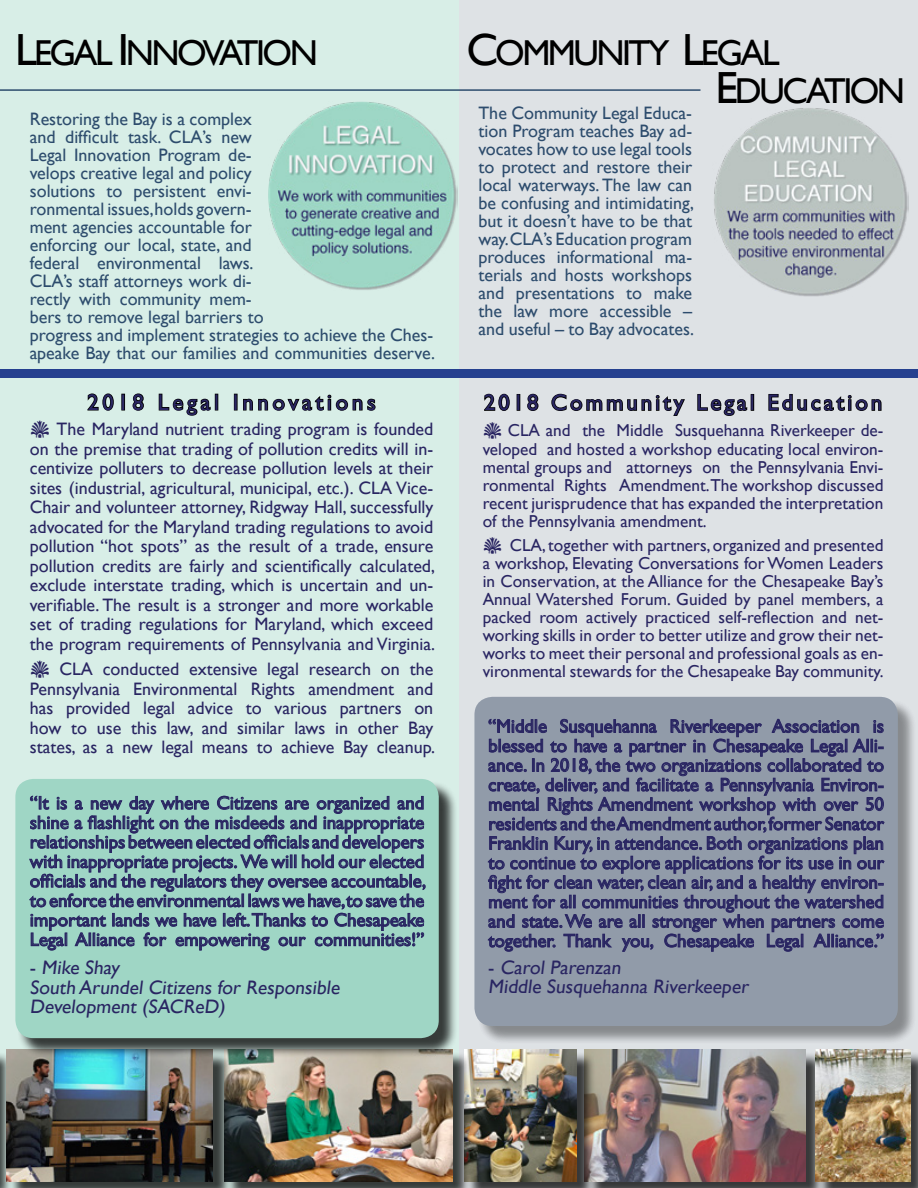
<style>
.page{position:relative;width:918px;height:1188px;background:#fff}
.page>*{position:absolute;margin:0;border:0;box-sizing:border-box;transform-origin:0 0}
.t1{font:36px/37.5px "Gill Sans";letter-spacing:-.07em;color:#000}
.t2{font:22.5px "Gill Sans";letter-spacing:.14em;color:#292562}
.t3{font:22.5px "Gill Sans";letter-spacing:.17em;color:#292562}
.t4{font:19.5px/19.5px "Gill Sans";color:#292562}
.t5{font:18.75px/19.5px "Gill Sans";color:#292562;text-align:justify}
.t6{font:18px/19.5px "Gill Sans";color:#292562;text-align:justify}
.t7{font:18px/18px "Gill Sans";color:#2d4c6d}
.t8{font:17.25px/18px "Gill Sans";color:#292562;text-align:justify}
.s1{font-size:45px}
</style>
<div class="page">
<div style="left:459px;top:0;width:459px;height:1188px;background:#dee2e5"></div>
<div style="left:0;top:0;width:459px;height:1188px;background:#d8eee7"></div>
<hr style="left:0;top:89px;width:701px;height:2px;background:#2d4c6d">
<svg style="left:87px;top:393px;width:27px;height:18px"></svg>
<div style="left:121px;top:394px;width:4px;height:17px;border:2px solid #000"></div>
<svg style="left:132px;top:393px;width:12px;height:18px"></svg>
<svg style="left:158px;top:393px;width:53px;height:23px"></svg>
<div style="left:215px;top:394px;width:3px;height:17px;border:2px solid #000"></div>
<div style="left:234px;top:394px;width:4px;height:17px;border:2px solid #000"></div>
<svg style="left:243px;top:394px;width:133px;height:17px"></svg>
<svg style="left:484px;top:393px;width:26px;height:18px"></svg>
<div style="left:517px;top:394px;width:3px;height:17px;border:2px solid #000"></div>
<svg style="left:527px;top:393px;width:12px;height:18px"></svg>
<svg style="left:551px;top:393px;width:134px;height:23px"></svg>
<svg style="left:697px;top:394px;width:51px;height:22px"></svg>
<div style="left:751px;top:394px;width:3px;height:17px;border:2px solid #000"></div>
<svg style="left:768px;top:394px;width:114px;height:17px"></svg>
<div style="left:587px;top:1052px;width:237px;height:136px;background:#000;opacity:.75"></div>
<img style="left:585px;top:1050px;width:221px;height:132px">
<div style="left:467px;top:1052px;width:129px;height:136px;background:#000;opacity:.75"></div>
<img style="left:464px;top:1050px;width:113px;height:132px">
<div style="left:0;top:1052px;width:13px;height:136px;background:#000;opacity:.75"></div>
<div style="left:226px;top:1052px;width:244px;height:136px;background:#000;opacity:.75"></div>
<img style="left:231px;top:1057px;width:221px;height:125px">
<div style="left:9px;top:1052px;width:222px;height:136px;background:#000;opacity:.75"></div>
<img style="left:6px;top:1050px;width:207px;height:132px">
<img style="left:714px;top:108px;width:194px;height:189px">
<div style="left:0;top:370px;width:459px;height:8px;background:#25408f"></div>
<div style="left:459px;top:370px;width:459px;height:8px;background:#25408f"></div>
<div style="left:18px;top:781px;width:439px;height:276px;background:#000;opacity:.75"></div>
<div style="left:15px;top:779px;width:424px;height:259px;background:#9fd6c5;border-radius:18px"></div>
<svg style="left:29px;top:796px;width:397px;height:155px"></svg>
<div style="left:818px;top:1051px;width:100px;height:137px;background:#000;opacity:.75"></div>
<img style="left:815px;top:1049px;width:95px;height:133px">
<div style="left:477px;top:699px;width:440px;height:346px;background:#000;opacity:.75"></div>
<div style="left:474px;top:697px;width:424px;height:329px;background:#919ba9;border-radius:18px"></div>
<svg style="left:488px;top:719px;width:397px;height:233px"></svg>
<img style="left:268px;top:102px;width:190px;height:188px">
<h1 class="t1" style="left:15px;top:34px;width:304px"><span class="s1">L</span>EGAL <span class="s1">I</span>NNOVATION</h1>
<h1 class="t1" style="left:716px;top:34px;width:191px;text-indent:-249px"><span class="s1">C</span>OMMUNITY <span class="s1">L</span>EGAL<br><span class="s1">E</span>DUCATION</h1>
<p class="t7" style="left:30px;top:110px;width:407px">Restoring the Bay is a complex<br>and difficult task. CLA’s new<br>Legal Innovation Program de-<br>velops creative legal and policy<br>solutions to persistent envi-<br>ronmental issues,holds govern-<br>ment agencies accountable for<br>enforcing our local, state, and<br>federal environmental laws.<br>CLA’s staff attorneys work di-<br>rectly with community mem-<br>bers to remove legal barriers to<br>progress and implement strategies to achieve the Ches&shy;apeake Bay that our families and communities deserve.</p>
<p class="t3" style="left:87px;top:389px;width:290px">2018 Legal Innovations</p>
<p class="t6" style="left:30px;top:419px;width:407px;text-indent:27px">The Maryland nutrient trading program is founded on the premise that trading of pollution credits will in&shy;centivize polluters to decrease pollution levels at their sites (industrial, agricultural, municipal, etc.). CLA Vice-Chair and volunteer attorney, Ridgway Hall, successfully advocated for the Maryland trading regulations to avoid pollution “hot spots” as the result of a trade, ensure pollution credits are fairly and scientifically calculated, exclude interstate trading, which is uncertain and un&shy;verifiable. The result is a stronger and more workable set of trading regulations for Maryland, which exceed the program requirements of Pennsylvania and Virginia.</p>
<p class="t6" style="left:30px;top:659px;width:407px;text-indent:30px">CLA conducted extensive legal research on the Pennsylvania Environmental Rights amendment and has provided legal advice to various partners on how to use this law, and similar laws in other Bay states, as a new legal means to achieve Bay cleanup.</p>
<p class="t5" style="left:30px;top:793px;width:398px">“It is a new day where Citizens are organized and shine a flashlight on the misdeeds and inappropriate relationships between elected officials and developers with inappropriate projects. We will hold our elected officials and the regulators they oversee accountable, to enforce the environmental laws we have,to save the important lands we have left. Thanks to Chesapeake Legal Alliance for empowering our communities!”</p>
<p class="t4" style="left:30px;top:958px;width:314px">- Mike Shay<br>South Arundel Citizens for Responsible<br>Development (SACReD)</p>
<p class="t7" style="left:478px;top:104px;width:217px;text-align:justify">The Community Legal Educa&shy;tion Program teaches Bay ad&shy;vocates how to use legal tools to protect and restore their local waterways. The law can be confusing and intimidating, but it doesn’t have to be that way.CLA’s Education program produces informational ma&shy;terials and hosts workshops and presentations to make the law more accessible – and useful – to Bay advocates.</p>
<p class="t2" style="left:484px;top:389px;width:400px">2018 Community Legal Education</p>
<p class="t8" style="left:483px;top:420px;width:402px;text-indent:25px">CLA and the Middle Susquehanna Riverkeeper de&shy;veloped and hosted a workshop educating local environ&shy;mental groups and attorneys on the Pennsylvania Envi&shy;ronmental Rights Amendment.The workshop discussed recent jurisprudence that has expanded the interpretation of the Pennsylvania amendment.</p>
<p class="t8" style="left:483px;top:536px;width:402px;text-indent:27px">CLA, together with partners, organized and presented a workshop, Elevating Conversations for Women Leaders in Conservation, at the Alliance for the Chesapeake Bay’s Annual Watershed Forum. Guided by panel members, a packed room actively practiced self-reflection and net&shy;working skills in order to better utilize and grow their net&shy;works to meet their personal and professional goals as en&shy;vironmental stewards for the Chesapeake Bay community.</p>
<p class="t5" style="left:488px;top:716px;width:397px">“Middle Susquehanna Riverkeeper Association is blessed to have a partner in Chesapeake Legal Alli&shy;ance. In 2018, the two organizations collaborated to create, deliver, and facilitate a Pennsylvania Environ&shy;mental Rights Amendment workshop with over 50 residents and the Amendment author, former Senator Franklin Kury, in attendance. Both organizations plan to continue to explore applications for its use in our fight for clean water, clean air, and a healthy environ&shy;ment for all communities throughout the watershed and state. We are all stronger when partners come together. Thank you, Chesapeake Legal Alliance.”</p>
<p class="t4" style="left:488px;top:957px;width:264px">- Carol Parenzan<br>Middle Susquehanna Riverkeeper</p>
</div>
